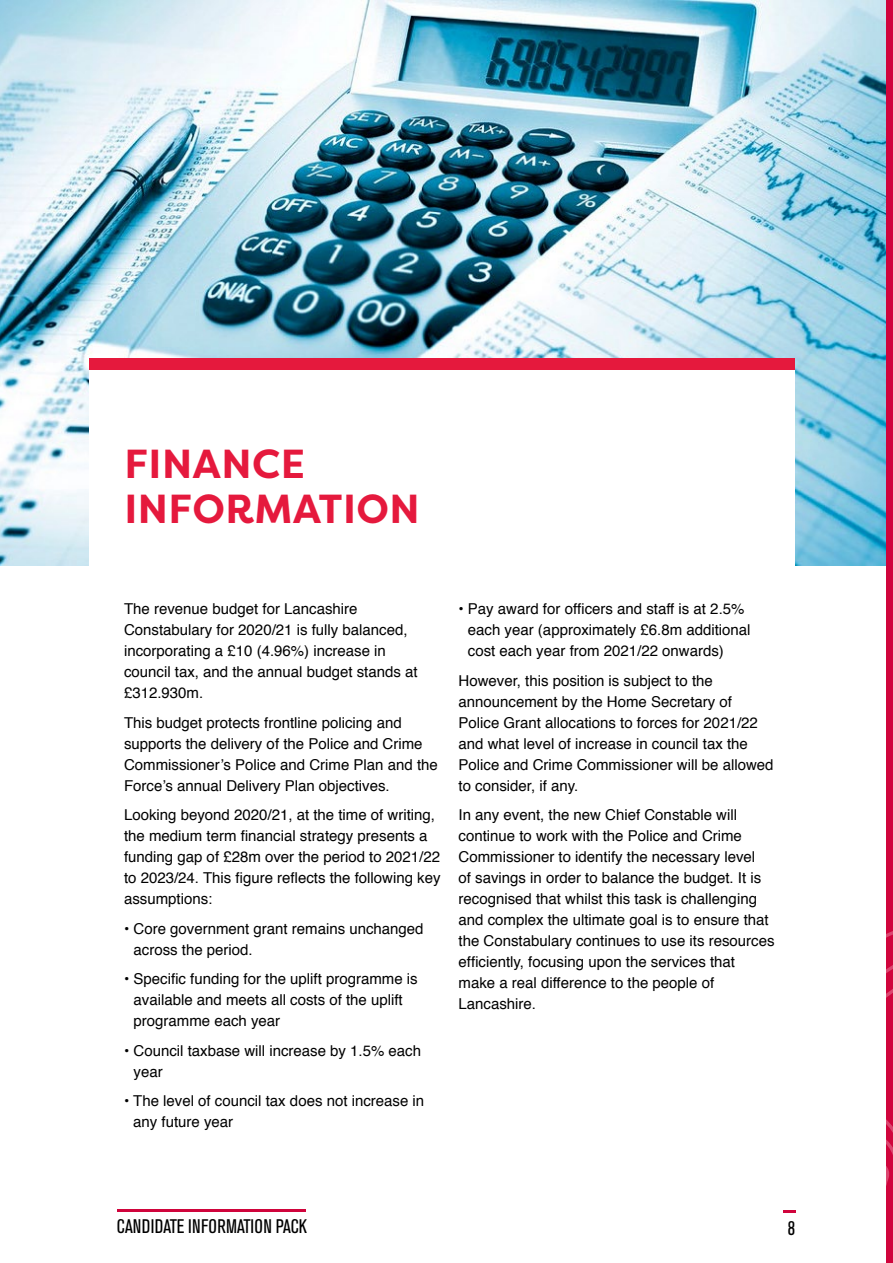
<style>
.page{position:relative;width:893px;height:1263px;background:#fff}
.page>*{position:absolute;margin:0;border:0;box-sizing:border-box;transform-origin:0 0}
.t1{font:700 40.5px/45px "Filson Pro";letter-spacing:.01em;color:#e5193d}
.t2{font:condensed 19.5px "Akzidenz Grotesk BE";color:#000}
.t3{font:15px/21px "Helvetica";color:#000}
</style>
<div class="page">
<img style="left:0;top:0;width:886px;height:565px">
<div style="left:89px;top:364px;width:706px;height:210px;background:#fff"></div>
<div style="left:89px;top:358px;width:706px;height:12px;background:#e5193d"></div>
<div style="left:886px;top:0;width:7px;height:1263px;background:#d0043c"></div>
<svg style="left:783px;top:934px;width:110px;height:279px"></svg>
<hr style="left:117px;top:1209px;width:188px;height:3px;background:#d0043c">
<h1 class="t1" style="left:124px;top:442px;width:297px">FINANCE<br>INFORMATION</h1>
<p class="t3" style="left:124px;top:599px;width:295px">The revenue budget for Lancashire Constabulary for 2020/21 is fully balanced, incorporating a £10 (4.96%) increase in council tax, and the annual budget stands at £312.930m.</p>
<p class="t3" style="left:124px;top:712px;width:315px">This budget protects frontline policing and supports the delivery of the Police and Crime Commissioner’s Police and Crime Plan and the Force’s annual Delivery Plan objectives.</p>
<p class="t3" style="left:124px;top:805px;width:318px">Looking beyond 2020/21, at the time of writing, the medium term financial strategy presents a funding gap of £28m over the period to 2021/22 to 2023/24. This figure reflects the following key assumptions:</p>
<p class="t3" style="left:134px;top:918px;width:292px;text-indent:-9px">• Core government grant remains unchanged across the period.</p>
<p class="t3" style="left:134px;top:969px;width:286px;text-indent:-9px">• Specific funding for the uplift programme is available and meets all costs of the uplift programme each year</p>
<p class="t3" style="left:134px;top:1040px;width:289px;text-indent:-9px">• Council taxbase will increase by 1.5% each year</p>
<p class="t3" style="left:133px;top:1091px;width:292px;text-indent:-9px">• The level of council tax does not increase in any future year</p>
<p class="t3" style="left:468px;top:599px;width:284px;text-indent:-9px">• Pay award for officers and staff is at 2.5% each year (approximately £6.8m additional cost each year from 2021/22 onwards)</p>
<p class="t3" style="left:458px;top:670px;width:317px">However, this position is subject to the announcement by the Home Secretary of Police Grant allocations to forces for 2021/22 and what level of increase in council tax the Police and Crime Commissioner will be allowed to consider, if any.</p>
<p class="t3" style="left:458px;top:805px;width:317px">In any event, the new Chief Constable will continue to work with the Police and Crime Commissioner to identify the necessary level<br>of savings in order to balance the budget. It is recognised that whilst this task is challenging and complex the ultimate goal is to ensure that the Constabulary continues to use its resources efficiently, focusing upon the services that make a real difference to the people of Lancashire.</p>
<h2 class="t2" style="left:117px;top:1216px;width:192px">CANDIDATE INFORMATION PACK</h2>
<h2 class="t2" style="left:788px;top:1217px;width:9px">8</h2>
</div>
